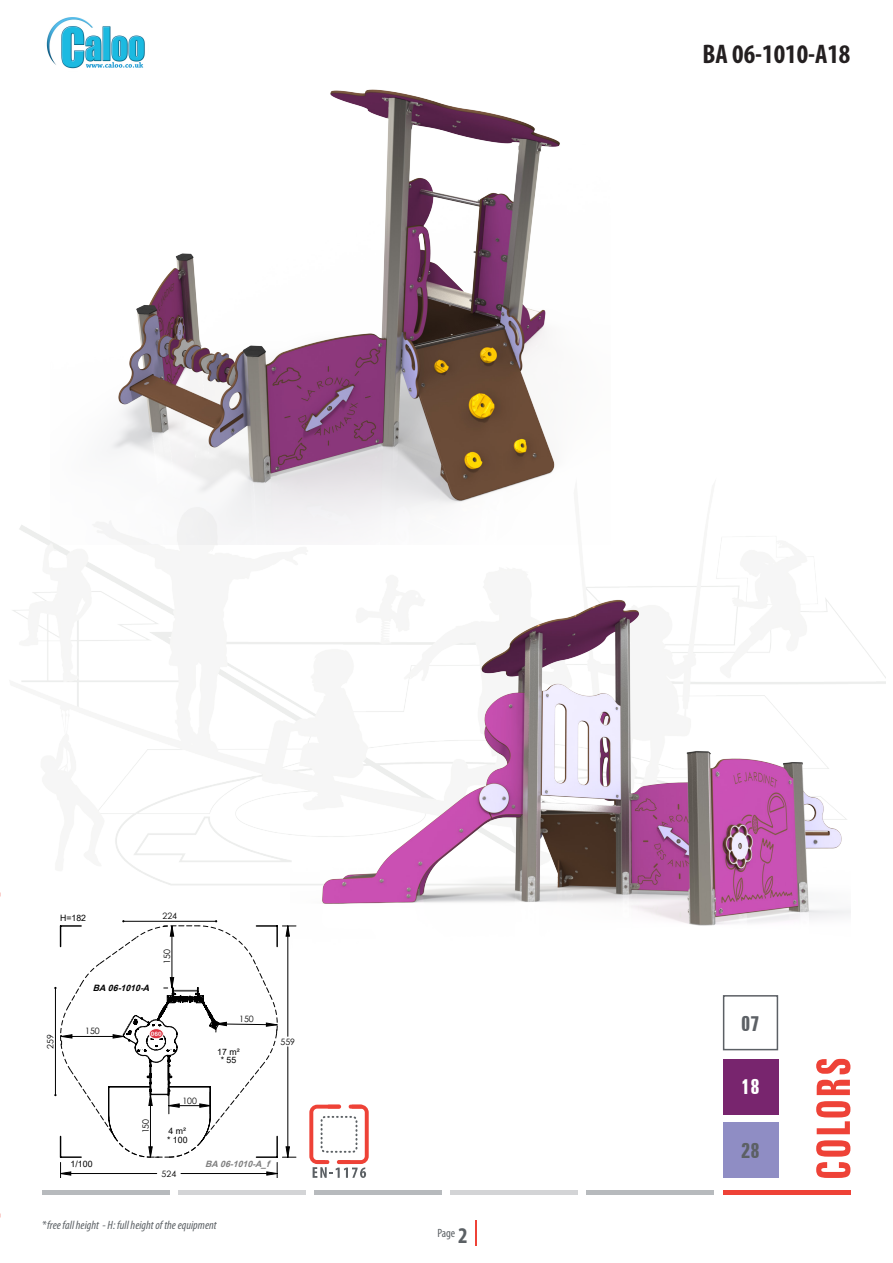
<style>
.page{position:relative;width:893px;height:1263px;background:#fff}
.page>*{position:absolute;margin:0;border:0;box-sizing:border-box;transform-origin:0 0}
.t1{font:700 condensed 27px "Myriad Pro";color:#231f20}
.t2{font:700 extra-condensed 21px "Zurich BT";color:#5c6065}
.t3{font:700 extra-condensed 21px "Zurich BT";color:#fff}
.t4{font:italic condensed 12px "Myriad Pro";color:#5b6064}
.t5{font:condensed 12px "Myriad Pro";color:#5b6064}
.t6{font:8.7px "Century Gothic";color:#000}
.t7{font:8.7px/8.7px "Arial";color:#000;text-align:center}
.t8{font:italic 700 8.7px "Arial";color:#808080}
.t9{font:italic 700 8.7px "Arial";color:#000}
.t10{font:6px "Arial Rounded MT Bold";color:#fff}
.s1{font-style:normal}
.s2{font-weight:700;font-size:22.5px}
</style>
<div class="page">
<hr style="left:43px;top:1191px;width:127px;height:4px;background:#b7babd">
<hr style="left:179px;top:1191px;width:127px;height:4px;background:#d3d4d6">
<hr style="left:451px;top:1191px;width:127px;height:4px;background:#d3d4d6">
<hr style="left:315px;top:1191px;width:127px;height:4px;background:#b7babd">
<hr style="left:587px;top:1191px;width:127px;height:4px;background:#b7babd">
<svg style="left:816px;top:1059px;width:34px;height:119px"></svg>
<hr style="left:723px;top:1191px;width:127px;height:4px;background:#ee4237">
<svg style="left:475px;top:1220px;width:1px;height:26px"></svg>
<svg style="left:309px;top:1105px;width:60px;height:73px"></svg>
<hr style="left:349px;top:1105px;width:14px;height:3px;background:#ee4237;border-radius:2px">
<hr style="left:327px;top:1105px;width:14px;height:3px;background:#ee4237;border-radius:2px">
<hr style="left:337px;top:1160px;width:14px;height:4px;background:#ee4237;border-radius:2px">
<hr style="left:315px;top:1160px;width:14px;height:4px;background:#ee4237;border-radius:2px">
<div style="left:723px;top:995px;width:55px;height:55px;border:2px solid #5c6065"></div>
<div style="left:723px;top:1059px;width:55px;height:55px;background:#78256e"></div>
<div style="left:723px;top:1123px;width:55px;height:55px;background:#8f8dc4"></div>
<img style="left:51px;top:89px;width:531px;height:455px">
<img style="left:291px;top:544px;width:559px;height:383px">
<img style="left:46px;top:17px;width:117px;height:80px">
<svg style="left:54px;top:925px;width:242px;height:253px"></svg>
<p class="t1" style="left:702px;top:37px;width:149px">BA 06-1010-A18</p>
<p class="t7" style="left:60px;top:913px;width:28px">H=182</p>
<p class="t9" style="left:93px;top:981px;width:61px">BA 06-1010-A</p>
<p class="t6" style="left:163px;top:910px;width:16px">224</p>
<p class="t6" style="left:161px;top:964px;width:16px;rotate:-90deg">150</p>
<p class="t6" style="left:44px;top:1049px;width:16px;rotate:-90deg">259</p>
<p class="t6" style="left:85px;top:1025px;width:16px">150</p>
<p class="t7" style="left:71px;top:1160px;width:23px">1/100</p>
<p class="t10" style="left:151px;top:1030px;width:12px">060</p>
<p class="t7" style="left:217px;top:1047px;width:24px">17 m² * 55</p>
<p class="t6" style="left:281px;top:1035px;width:16px">559</p>
<p class="t6" style="left:139px;top:1133px;width:16px;rotate:-90deg">150</p>
<p class="t6" style="left:182px;top:1094px;width:16px">100</p>
<p class="t7" style="left:167px;top:1126px;width:22px;text-align:left">4 m² * 100</p>
<p class="t6" style="left:162px;top:1167px;width:16px">524</p>
<p class="t8" style="left:205px;top:1158px;width:69px">BA 06-1010-A_f</p>
<p class="t4" style="left:43px;top:1218px;width:176px"><span class="s1">*</span>free fall height - H: full height of the equipment</p>
<p class="t5" style="left:437px;top:1226px;width:32px">Page <span class="s2">2</span></p>
<p class="t2" style="left:741px;top:1011px;width:20px">07</p>
<p class="t3" style="left:741px;top:1075px;width:20px">18</p>
<p class="t2" style="left:741px;top:1139px;width:20px">28</p>
</div>
